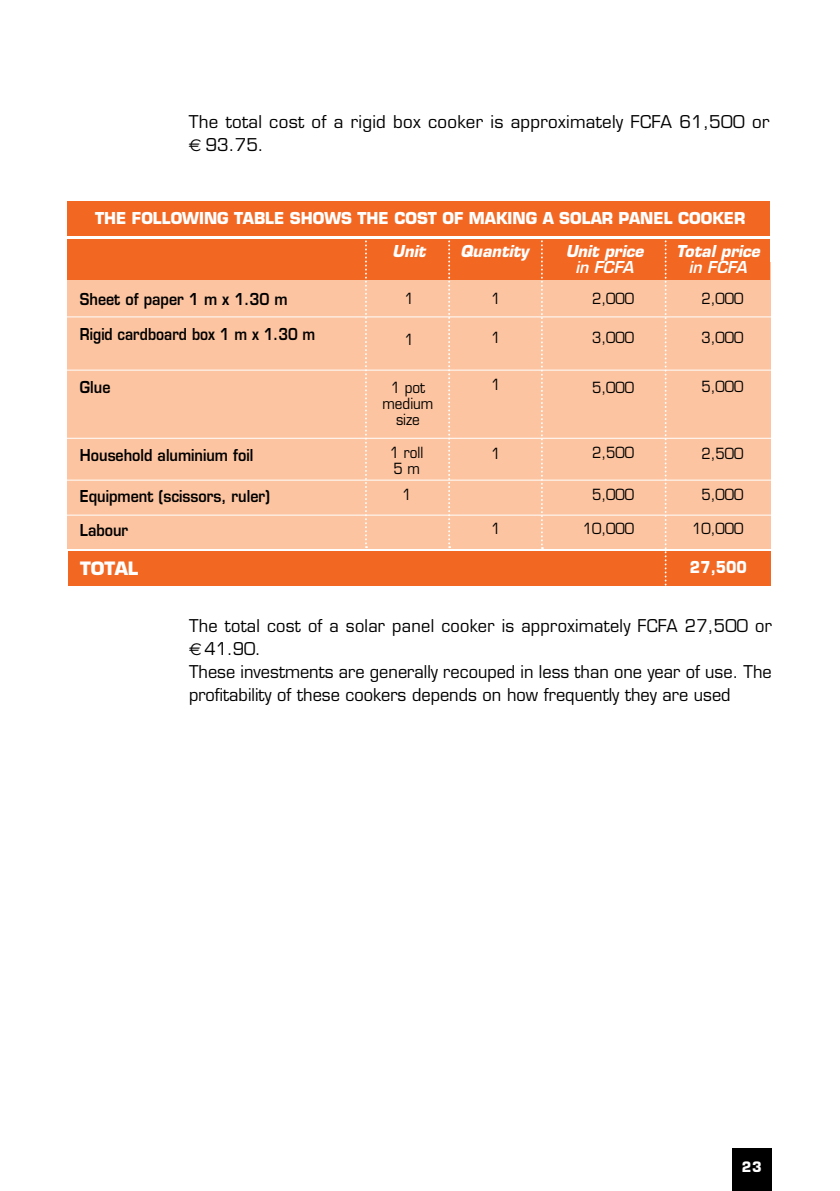
<style>
.page{position:relative;width:840px;height:1191px;background:#fff}
.page>*{position:absolute;margin:0;border:0;box-sizing:border-box;transform-origin:0 0}
.t1{font:700 18px "Eurostile";color:#fff}
.t2{font:17.2px/23px "Eurostile";color:#000;scale:.95 1}
.t3{font:17.2px/23px "Eurostile";color:#000}
.t4{font:600 16px/34px "Eurostile";color:#000;scale:.89 1}
.t5{font:700 16px "Eurostile";color:#fff;scale:.95 1}
.t6{font:italic 700 16px "Eurostile";color:#fff}
.t7{font:600 16px "Eurostile";color:#000;scale:.86 1}
.t8{font:italic 600 16px "Eurostile";color:#fff}
.t9{font:700 16px "Eurostile";color:#fff;scale:.9 1}
.t10{font:15px/16px "Eurostile";color:#000;text-align:center;scale:.9 1}
.t11{font:700 14px "Eurostile";color:#fff;scale:.95 1}
.s1{font-family:"Euro Sans"}
</style>
<div class="page">
<div style="left:731px;top:1148px;width:40px;height:43px;background:#000"></div>
<div style="left:67px;top:263px;width:703px;height:286px;background:#fcc4a0"></div>
<div style="left:68px;top:239px;width:702px;height:41px;background:#f26722"></div>
<svg style="left:448px;top:235px;width:2px;height:313px"></svg>
<svg style="left:365px;top:235px;width:2px;height:313px"></svg>
<hr style="left:44px;top:316px;width:750px;height:1px;background:#fff">
<hr style="left:44px;top:514px;width:750px;height:1px;background:#fff">
<hr style="left:45px;top:438px;width:750px;height:1px;background:#fff">
<hr style="left:44px;top:479px;width:750px;height:1px;background:#fff">
<hr style="left:44px;top:370px;width:750px;height:1px;background:#fff">
<svg style="left:540px;top:235px;width:2px;height:314px"></svg>
<div style="left:67px;top:201px;width:702px;height:34px;background:#f26722"></div>
<div style="left:68px;top:551px;width:702px;height:34px;background:#f26722"></div>
<svg style="left:664px;top:240px;width:2px;height:346px"></svg>
<p class="t3" style="left:189px;top:111px;width:582px">The total cost of a rigid box cooker is approximately FCFA 61,500 or <span class="s1">e</span> 93.75.</p>
<p class="t5" style="left:95px;top:208px;width:93px">THE FOLLOWING</p>
<p class="t5" style="left:234px;top:208px;width:73px">TABLE SHOWS</p>
<p class="t5" style="left:357px;top:208px;width:12px">THE</p>
<p class="t5" style="left:394px;top:208px;width:13px">COST</p>
<p class="t5" style="left:442px;top:208px;width:80px">OF MAKING</p>
<p class="t5" style="left:542px;top:208px;width:93px">ASOLAR PANE</p>
<p class="t5" style="left:663px;top:208px;width:28px">L COO</p>
<p class="t5" style="left:712px;top:208px;width:24px">KER</p>
<p class="t6" style="left:392px;top:241px;width:35px">Unit</p>
<p class="t6" style="left:460px;top:241px;width:70px">Quantity</p>
<p class="t6" style="left:565px;top:241px;width:79px">Unit price</p>
<p class="t8" style="left:575px;top:257px;width:59px">in FCFA</p>
<p class="t4" style="left:80px;top:282px;width:235px">Sheet of paper 1 m x 1.30 m</p>
<p class="t10" style="left:404px;top:290px;width:12px">1</p>
<p class="t7" style="left:80px;top:324px;width:275px">Rigid cardboard box 1 m x 1.30 m</p>
<p class="t4" style="left:80px;top:370px;width:36px">Glue</p>
<p class="t10" style="left:404px;top:331px;width:12px">1</p>
<p class="t10" style="left:382px;top:379px;width:58px">1 pot medium size</p>
<p class="t4" style="left:80px;top:438px;width:196px">Household aluminium foil</p>
<p class="t4" style="left:80px;top:479px;width:215px">Equipment (scissors, ruler)<br>Labour</p>
<p class="t10" style="left:389px;top:444px;width:39px;text-align:left">1 roll<br>5 m</p>
<p class="t10" style="left:402px;top:486px;width:12px">1</p>
<p class="t10" style="left:491px;top:290px;width:12px">1</p>
<p class="t10" style="left:491px;top:329px;width:12px">1</p>
<p class="t10" style="left:491px;top:377px;width:12px">1</p>
<p class="t10" style="left:491px;top:445px;width:12px">1</p>
<p class="t10" style="left:491px;top:520px;width:12px">1</p>
<p class="t10" style="left:592px;top:290px;width:48px">2,000</p>
<p class="t10" style="left:592px;top:329px;width:48px">3,000</p>
<p class="t10" style="left:592px;top:379px;width:48px">5,000</p>
<p class="t10" style="left:592px;top:444px;width:48px">2,500</p>
<p class="t10" style="left:592px;top:486px;width:48px">5,000</p>
<p class="t10" style="left:582px;top:520px;width:58px">10,000</p>
<p class="t6" style="left:675px;top:241px;width:85px">Total price</p>
<p class="t8" style="left:688px;top:257px;width:59px">in FCFA</p>
<p class="t10" style="left:701px;top:290px;width:48px">2,000</p>
<p class="t10" style="left:701px;top:329px;width:48px">3,000</p>
<p class="t10" style="left:701px;top:378px;width:48px">5,000</p>
<p class="t10" style="left:701px;top:445px;width:48px">2,500</p>
<p class="t10" style="left:701px;top:486px;width:48px">5,000</p>
<p class="t10" style="left:691px;top:520px;width:58px">10,000</p>
<p class="t1" style="left:80px;top:557px;width:59px">TOTAL</p>
<p class="t9" style="left:689px;top:557px;width:65px">27,500</p>
<p class="t2" style="left:189px;top:614px;width:615px">The total cost of a solar panel cooker is approximately FCFA 27,500 or <span class="s1">e</span> 41.90.<br>These investments are generally recouped in less than one year of use. The profitability of these cookers depends on how frequently they are used</p>
<p class="t11" style="left:741px;top:1158px;width:22px">23</p>
</div>
